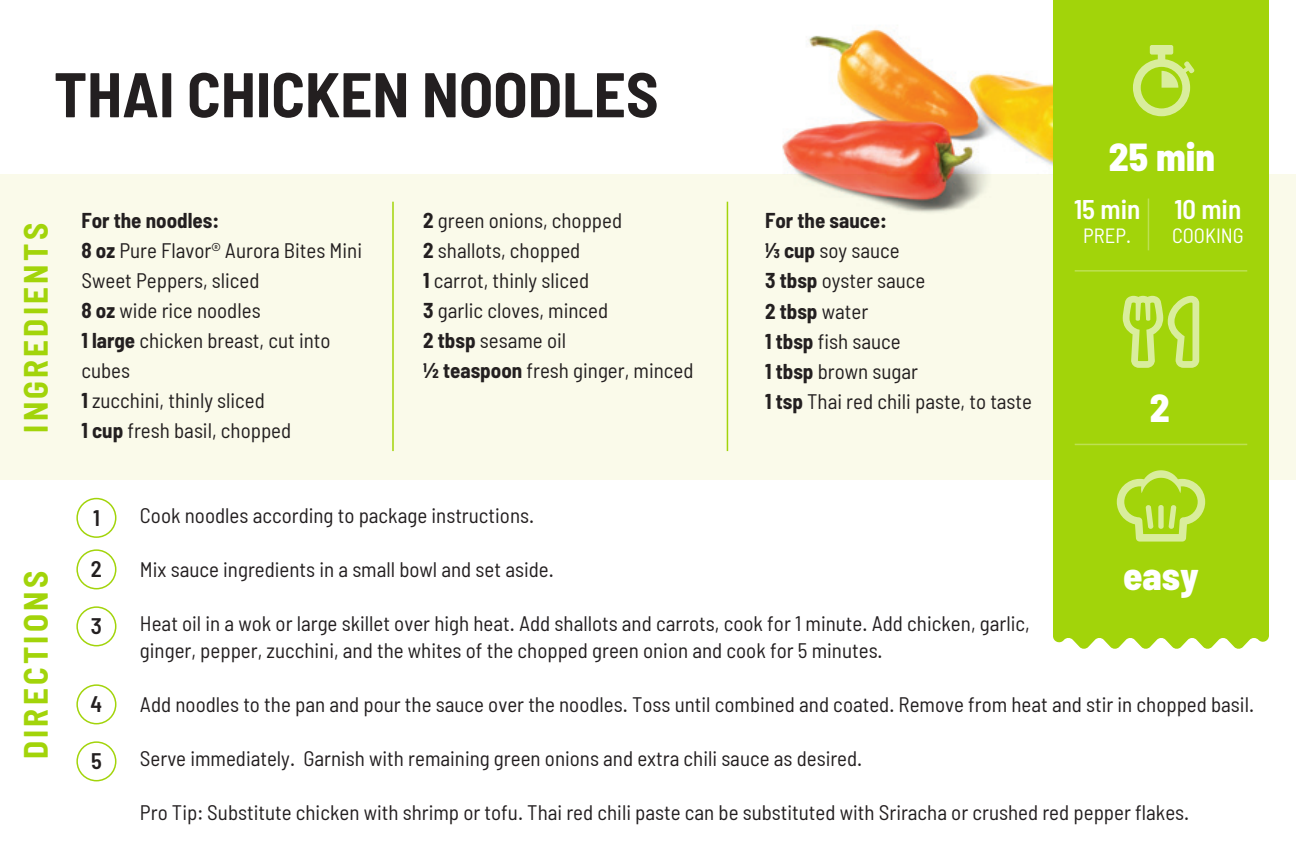
<style>
.page{position:relative;width:1296px;height:864px;background:#fff}
.page>*{position:absolute;margin:0;border:0;box-sizing:border-box;transform-origin:0 0}
.t1{font:700 semi-condensed 63px "Barlow";color:#231f20}
.t2{font:800 semi-condensed 39px "Barlow";color:#fff}
.t3{font:700 semi-condensed 33px "Barlow";letter-spacing:.1em;color:#a2d40a}
.t4{font:600 semi-condensed 27px "Barlow";color:#fff}
.t5{font:600 semi-condensed 22.5px "Barlow";color:#231f20}
.t6{font:semi-condensed 21px/30px "Barlow";color:#231f20}
.t7{font:semi-condensed 20.7px "Barlow";color:#fff}
.s1{font-weight:700}
</style>
<div class="page">
<img style="left:782px;top:29px;width:271px;height:145px">
<div style="left:0;top:174px;width:1296px;height:306px;background:#fafaea"></div>
<div style="left:1053px;top:0;width:216px;height:649px;background:#a2d40a"></div>
<svg style="left:1123px;top:296px;width:76px;height:72px;background:#badf4b"></svg>
<svg style="left:1117px;top:470px;width:88px;height:72px;background:#b4dc3a"></svg>
<div style="left:1158px;top:505px;width:6px;height:24px;background:#d9ed9d;border-radius:2px"></div>
<svg style="left:1133px;top:45px;width:61px;height:71px;background:#b8de45"></svg>
<hr style="left:1075px;top:270px;width:172px;height:2px;background:#fff">
<hr style="left:1075px;top:444px;width:172px;height:1px;background:#fff">
<hr style="left:1148px;top:199px;width:1px;height:51px;background:#fff">
<div style="left:76px;top:498px;width:40px;height:40px;border:2px solid #a2d40a;border-radius:50%"></div>
<div style="left:76px;top:549px;width:40px;height:40px;border:2px solid #a2d40a;border-radius:50%"></div>
<div style="left:76px;top:606px;width:40px;height:40px;border:2px solid #a2d40a;border-radius:50%"></div>
<div style="left:76px;top:684px;width:40px;height:40px;border:2px solid #a2d40a;border-radius:50%"></div>
<div style="left:76px;top:741px;width:40px;height:40px;border:2px solid #a2d40a;border-radius:50%"></div>
<hr style="left:392px;top:202px;width:2px;height:249px;background:#a2d40a">
<hr style="left:727px;top:202px;width:1px;height:249px;background:#a2d40a">
<h1 class="t1" style="left:54px;top:55px;width:606px">THAI CHICKEN NOODLES</h1>
<h3 class="t3" style="left:15px;top:433px;width:211px;rotate:-90deg">INGREDIENTS</h3>
<p class="t6" style="left:81px;top:205px;width:282px"><span class="s1">For the noodles:<br>8 oz</span> Pure Flavor® Aurora Bites Mini<br>Sweet Peppers, sliced<br><span class="s1">8 oz</span> wide rice noodles<br><span class="s1">1 large</span> chicken breast, cut into cubes<br><span class="s1">1</span> zucchini, thinly sliced<br><span class="s1">1 cup</span> fresh basil, chopped</p>
<p class="t6" style="left:423px;top:205px;width:272px"><span class="s1">2</span> green onions, chopped<br><span class="s1">2</span> shallots, chopped<br><span class="s1">1</span> carrot, thinly sliced<br><span class="s1">3</span> garlic cloves, minced<br><span class="s1">2 tbsp</span> sesame oil<br><span class="s1">½ teaspoon</span> fresh ginger, minced</p>
<p class="t6" style="left:765px;top:205px;width:268px"><span class="s1">For the sauce:<br>1⁄3 cup</span> soy sauce<br><span class="s1">3 tbsp</span> oyster sauce<br><span class="s1">2 tbsp</span> water<br><span class="s1">1 tbsp</span> fish sauce<br><span class="s1">1 tbsp</span> brown sugar<br><span class="s1">1 tsp</span> Thai red chili paste, to taste</p>
<h2 class="t2" style="left:1109px;top:133px;width:108px">25 min</h2>
<p class="t4" style="left:1074px;top:192px;width:68px">15 min</p>
<p class="t7" style="left:1083px;top:223px;width:49px">PREP.</p>
<p class="t4" style="left:1174px;top:192px;width:68px">10 min</p>
<p class="t7" style="left:1172px;top:223px;width:73px">COOKING</p>
<h2 class="t2" style="left:1150px;top:383px;width:21px">2</h2>
<h3 class="t3" style="left:15px;top:759px;width:190px;rotate:-90deg">DIRECTIONS</h3>
<p class="t5" style="left:93px;top:504px;width:8px">1</p>
<p class="t5" style="left:91px;top:555px;width:12px">2</p>
<p class="t5" style="left:91px;top:612px;width:13px">3</p>
<p class="t5" style="left:91px;top:690px;width:13px">4</p>
<p class="t5" style="left:91px;top:747px;width:12px">5</p>
<p class="t6" style="left:140px;top:500px;width:396px">Cook noodles according to package instructions.</p>
<p class="t6" style="left:140px;top:554px;width:415px">Mix sauce ingredients in a small bowl and set aside.</p>
<p class="t6" style="left:140px;top:609px;width:891px;line-height:27px">Heat oil in a wok or large skillet over high heat. Add shallots and carrots, cook for 1 minute. Add chicken, garlic, ginger, pepper, zucchini, and the whites of the chopped green onion and cook for 5 minutes.</p>
<p class="t6" style="left:140px;top:689px;width:1116px">Add noodles to the pan and pour the sauce over the noodles. Toss until combined and coated. Remove from heat and stir in chopped basil.</p>
<p class="t6" style="left:140px;top:743px;width:724px">Serve immediately. Garnish with remaining green onions and extra chili sauce as desired.</p>
<p class="t6" style="left:140px;top:797px;width:1051px">Pro Tip: Substitute chicken with shrimp or tofu. Thai red chili paste can be substituted with Sriracha or crushed red pepper flakes.</p>
<h2 class="t2" style="left:1123px;top:552px;width:77px">easy</h2>
</div>
